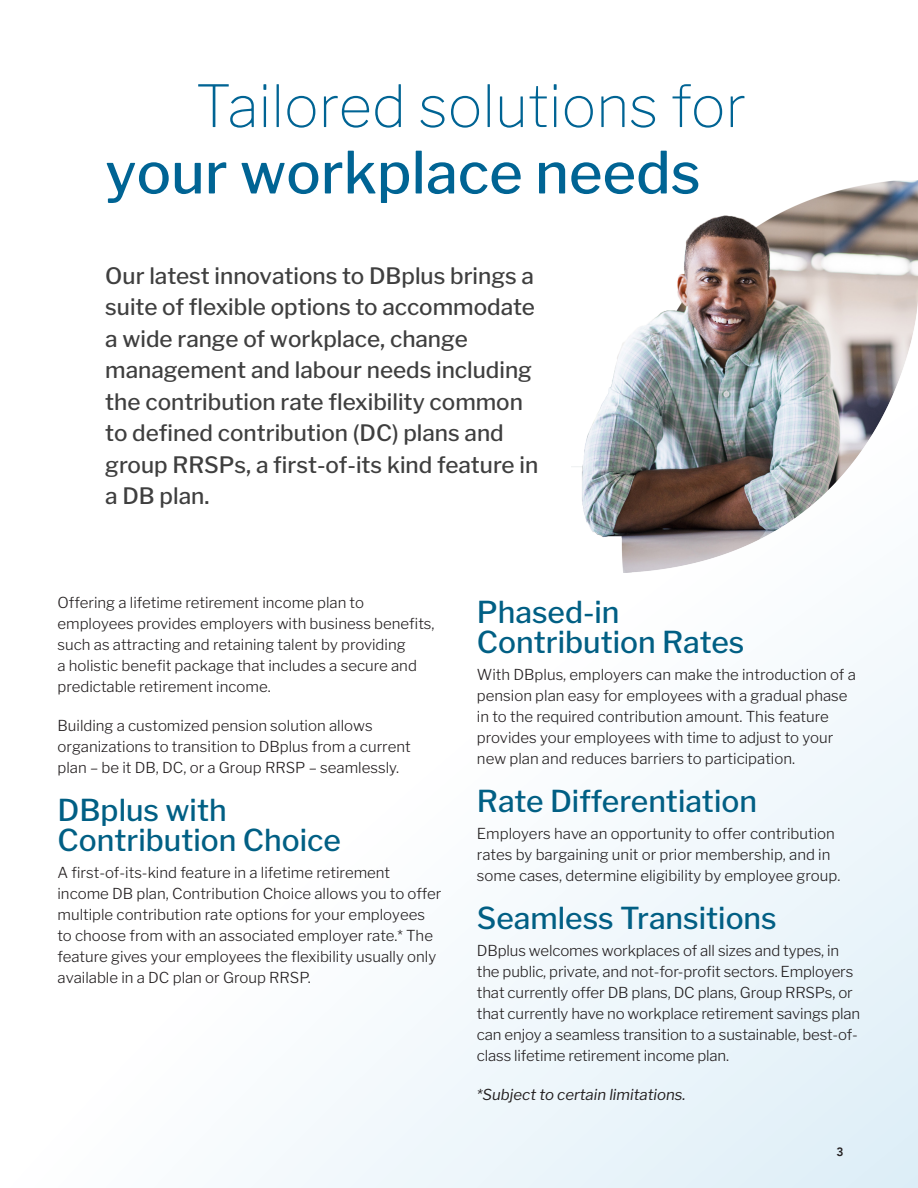
<style>
.page{position:relative;width:918px;height:1188px;background:#fff}
.page>*{position:absolute;margin:0;border:0;box-sizing:border-box;transform-origin:0 0}
.t1{font:100 57.75px "Libre Franklin";color:#006494}
.t2{font:500 57.75px "Libre Franklin";color:#006494}
.t3{font:500 30px/30px "Libre Franklin";color:#015f84}
.Subtitle{font:500 22.5px/31.5px "Libre Franklin";color:#3f3f3f}
.Body_Text_10pt{font:300 15px/21px "Libre Franklin";color:#231f20}
.Body_Text_10pt-2{font:italic 15px "Libre Franklin";color:#231f20}
.t4{font:800 12px "Avenir";color:#231f20}
</style>
<div class="page">
<svg style="left:251px;top:619px;width:667px;height:569px"></svg>
<img style="left:571px;top:180px;width:347px;height:393px">
<h1 class="t1" style="left:195px;top:71px;width:552px">Tailored solutions for</h1>
<h1 class="t2" style="left:105px;top:138px;width:597px">your workplace needs</h1>
<p class="Subtitle" style="left:105px;top:260px;width:434px">Our latest innovations to DBplus brings a suite of flexible options to accommodate a wide range of workplace, change management and labour needs including the contribution rate flexibility common to defined contribution (DC) plans and group RRSPs, a first-of-its kind feature in a DB plan.</p>
<p class="Body_Text_10pt" style="left:58px;top:593px;width:379px">Offering a lifetime retirement income plan to employees provides employers with business benefits, such as attracting and retaining talent by providing<br>a holistic benefit package that includes a secure and predictable retirement income.</p>
<p class="Body_Text_10pt" style="left:58px;top:716px;width:355px">Building a customized pension solution allows organizations to transition to DBplus from a current plan – be it DB, DC, or a Group RRSP – seamlessly.</p>
<h3 class="t3" style="left:58px;top:796px;width:285px">DBplus with<br>Contribution Choice</h3>
<p class="Body_Text_10pt" style="left:58px;top:863px;width:386px">A first-of-its-kind feature in a lifetime retirement income DB plan, Contribution Choice allows you to offer multiple contribution rate options for your employees to choose from with an associated employer rate.* The feature gives your employees the flexibility usually only available in a DC plan or Group RRSP.</p>
<h3 class="t3" style="left:477px;top:597px;width:269px">Phased-in<br>Contribution Rates</h3>
<p class="Body_Text_10pt" style="left:477px;top:664px;width:380px">With DBplus, employers can make the introduction of a pension plan easy for employees with a gradual phase in to the required contribution amount. This feature provides your employees with time to adjust to your new plan and reduces barriers to participation.</p>
<h3 class="t3" style="left:477px;top:786px;width:282px">Rate Differentiation</h3>
<p class="Body_Text_10pt" style="left:477px;top:823px;width:365px">Employers have an opportunity to offer contribution rates by bargaining unit or prior membership, and in some cases, determine eligibility by employee group.</p>
<h3 class="t3" style="left:477px;top:903px;width:301px">Seamless Transitions</h3>
<p class="Body_Text_10pt" style="left:477px;top:940px;width:385px">DBplus welcomes workplaces of all sizes and types, in the public, private, and not-for-profit sectors. Employers that currently offer DB plans, DC plans, Group RRSPs, or that currently have no workplace retirement savings plan can enjoy a seamless transition to a sustainable, best-of&shy;class lifetime retirement income plan.</p>
<p class="Body_Text_10pt-2" style="left:477px;top:1086px;width:210px">*Subject to certain limitations.</p>
<p class="t4" style="left:837px;top:1142px;width:9px">3</p>
</div>
